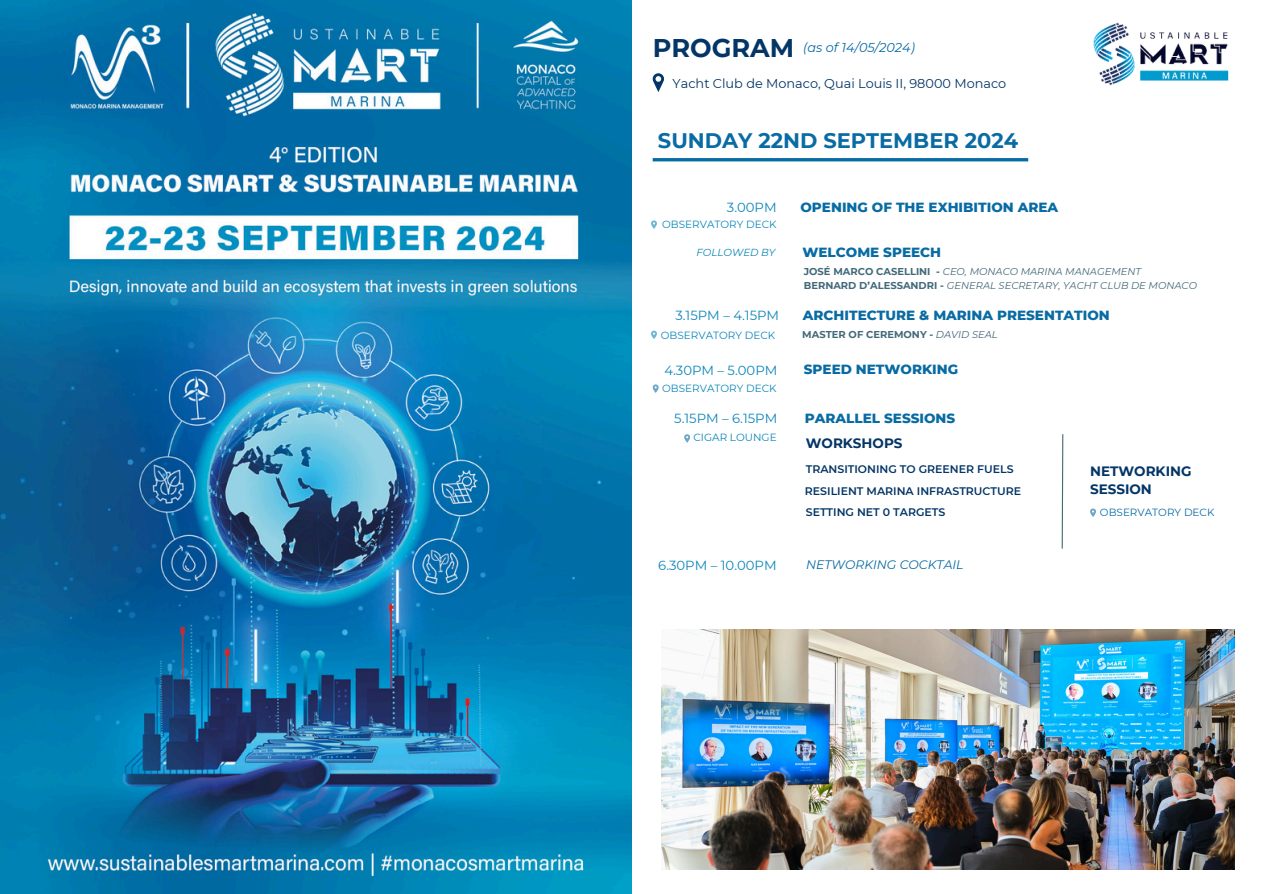
<style>
.page{position:relative;width:1263px;height:894px;background:#fff}
.page>*{position:absolute;margin:0;border:0;box-sizing:border-box;transform-origin:0 0}
.t1{font:700 25.5px "Montserrat";color:#033566}
.t2{font:700 21px "Montserrat";color:#096ba4}
.t3{font:800 13.5px "Montserrat";color:#096ba4}
.t4{font:700 13.5px/18.5px "Montserrat";color:#033566}
.t5{font:13.2px "Montserrat";color:#0d87b9}
.t6{font:12.9px "Montserrat";color:#033566}
.t7{font:italic 12.9px "Montserrat";color:#096ba4}
.t8{font:italic 12.3px "Montserrat";color:#096ba4}
.t9{font:600 10.95px/21.5px "Montserrat";color:#033566}
.t10{font:10.5px "Montserrat";color:#0d87b9}
.t11{font:10.5px "Montserrat";color:#096ba4}
.t12{font:italic 10.2px "Montserrat";color:#0d87b9}
.t13{font:italic 9.9px "Montserrat";color:#426979}
.t14{font:700 9.9px "Montserrat";color:#426979}
.s1{font-weight:700;font-style:normal}
.s2{font-weight:400;font-style:italic}
</style>
<div class="page">
<img style="left:0;top:0;width:631px;height:893px">
<svg style="left:653px;top:73px;width:11px;height:19px"></svg>
<hr style="left:653px;top:158px;width:375px;height:3px;background:#096ba4">
<svg style="left:1061px;top:434px;width:3px;height:115px"></svg>
<img style="left:661px;top:629px;width:574px;height:240px">
<svg style="left:651px;top:220px;width:6px;height:9px"></svg>
<svg style="left:651px;top:330px;width:6px;height:9px"></svg>
<svg style="left:684px;top:434px;width:6px;height:8px"></svg>
<svg style="left:1090px;top:508px;width:6px;height:9px"></svg>
<img style="left:1093px;top:22px;width:136px;height:64px">
<svg style="left:653px;top:384px;width:5px;height:9px"></svg>
<h1 class="t1" style="left:653px;top:30px;width:143px">PROGRAM</h1>
<p class="t6" style="left:673px;top:75px;width:335px">Yacht Club de Monaco, Quai Louis II, 98000 Monaco</p>
<p class="t7" style="left:803px;top:39px;width:113px">(as of 14/05/2024)</p>
<h2 class="t2" style="left:658px;top:125px;width:362px">SUNDAY 22ND SEPTEMBER 2024</h2>
<p class="t5" style="left:727px;top:198px;width:51px">3.00PM</p>
<p class="t3" style="left:800px;top:197px;width:259px">OPENING OF THE EXHIBITION AREA</p>
<p class="t10" style="left:662px;top:217px;width:116px">OBSERVATORY DECK</p>
<p class="t12" style="left:696px;top:246px;width:80px">FOLLOWED BY</p>
<p class="t3" style="left:802px;top:242px;width:140px">WELCOME SPEECH</p>
<p class="t13" style="left:804px;top:264px;width:339px"><span class="s1">JOSÉ MARCO CASELLINI -</span> CEO, MONACO MARINA MANAGEMENT</p>
<p class="t13" style="left:804px;top:278px;width:395px"><span class="s1">BERNARD D’ALESSANDRI -</span> GENERAL SECRETARY, YACHT CLUB DE MONACO</p>
<p class="t5" style="left:675px;top:306px;width:105px">3.15PM – 4.15PM</p>
<p class="t3" style="left:803px;top:305px;width:308px">ARCHITECTURE &amp; MARINA PRESENTATION</p>
<p class="t10" style="left:661px;top:327px;width:116px">OBSERVATORY DECK</p>
<p class="t14" style="left:802px;top:327px;width:197px">MASTER OF CEREMONY - <span class="s2">DAVID SEAL</span></p>
<p class="t5" style="left:664px;top:361px;width:115px">4.30PM – 5.00PM</p>
<p class="t3" style="left:804px;top:359px;width:156px">SPEED NETWORKING</p>
<p class="t10" style="left:662px;top:381px;width:116px">OBSERVATORY DECK</p>
<p class="t5" style="left:674px;top:409px;width:105px">5.15PM – 6.15PM</p>
<p class="t3" style="left:805px;top:408px;width:152px">PARALLEL SESSIONS</p>
<p class="t10" style="left:693px;top:429px;width:85px">CIGAR LOUNGE</p>
<p class="t4" style="left:806px;top:433px;width:98px">WORKSHOPS</p>
<p class="t9" style="left:806px;top:457px;width:209px">TRANSITIONING TO GREENER FUELS</p>
<p class="t9" style="left:805px;top:479px;width:218px">RESILIENT MARINA INFRASTRUCTURE<br>SETTING NET 0 TARGETS</p>
<p class="t5" style="left:658px;top:556px;width:120px">6.30PM – 10.00PM</p>
<p class="t8" style="left:806px;top:556px;width:159px">NETWORKING COCKTAIL</p>
<p class="t4" style="left:1090px;top:461px;width:103px">NETWORKING<br>SESSION</p>
<p class="t11" style="left:1100px;top:504px;width:116px">OBSERVATORY DECK</p>
</div>
